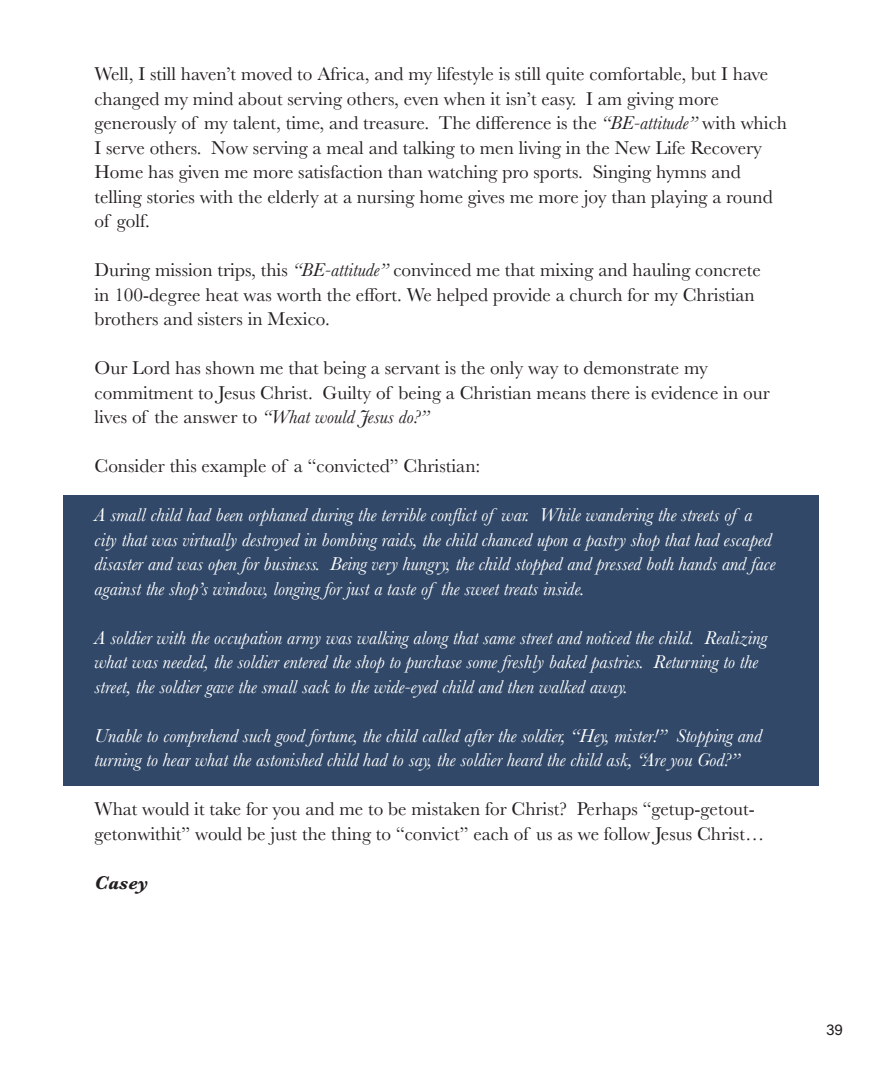
<style>
.page{position:relative;width:882px;height:1071px;background:#fff}
.page>*{position:absolute;margin:0;border:0;box-sizing:border-box;transform-origin:0 0}
.t1{font:19.25px/24.5px "Baskerville";color:#231f20}
.t2{font:italic 19.25px/24.5px "Baskerville";color:#fff}
.t3{font:italic 700 19.25px "Baskerville";color:#231f20}
.t4{font:15.75px "Acumin Variable Concept";color:#231f20}
.s1{font-style:italic}
</style>
<div class="page">
<div style="left:63px;top:495px;width:756px;height:291px;background:#314868"></div>
<p class="t1" style="left:94px;top:62px;width:694px">Well, I still haven’t moved to Africa, and my lifestyle is still quite comfortable, but I have changed my mind about serving others, even when it isn’t easy. I am giving more generously of my talent, time, and treasure. The difference is the <span class="s1">“BE-attitude”</span> with which I serve others. Now serving a meal and talking to men living in the New Life Recovery Home has given me more satisfaction than watching pro sports. Singing hymns and telling stories with the elderly at a nursing home gives me more joy than playing a round of golf.</p>
<p class="t1" style="left:94px;top:258px;width:668px">During mission trips, this <span class="s1">“BE-attitude”</span> convinced me that mixing and hauling concrete in 100-degree heat was worth the effort. We helped provide a church for my Christian brothers and sisters in Mexico.</p>
<p class="t1" style="left:94px;top:356px;width:677px">Our Lord has shown me that being a servant is the only way to demonstrate my commitment to Jesus Christ. Guilty of being a Christian means there is evidence in our lives of the answer to <span class="s1">“What would Jesus do?”</span></p>
<p class="t1" style="left:94px;top:454px;width:387px">Consider this example of a “convicted” Christian:</p>
<p class="t2" style="left:94px;top:503px;width:683px">A small child had been orphaned during the terrible conflict of war. While wandering the streets of a city that was virtually destroyed in bombing raids, the child chanced upon a pastry shop that had escaped disaster and was open for business. Being very hungry, the child stopped and pressed both hands and face against the shop’s window, longing for just a taste of the sweet treats inside.</p>
<p class="t2" style="left:94px;top:625px;width:674px">A soldier with the occupation army was walking along that same street and noticed the child. Realizing what was needed, the soldier entered the shop to purchase some freshly baked pastries. Returning to the street, the soldier gave the small sack to the wide-eyed child and then walked away.</p>
<p class="t2" style="left:94px;top:723px;width:669px">Unable to comprehend such good fortune, the child called after the soldier, “Hey, mister!” Stopping and turning to hear what the astonished child had to say, the soldier heard the child ask, “Are you God?”</p>
<p class="t1" style="left:94px;top:797px;width:671px">What would it take for you and me to be mistaken for Christ? Perhaps “getup-getout&shy;getonwithit” would be just the thing to “convict” each of us as we follow Jesus Christ…</p>
<p class="t3" style="left:94px;top:870px;width:55px">Casey</p>
<p class="t4" style="left:826px;top:1018px;width:19px">39</p>
</div>
